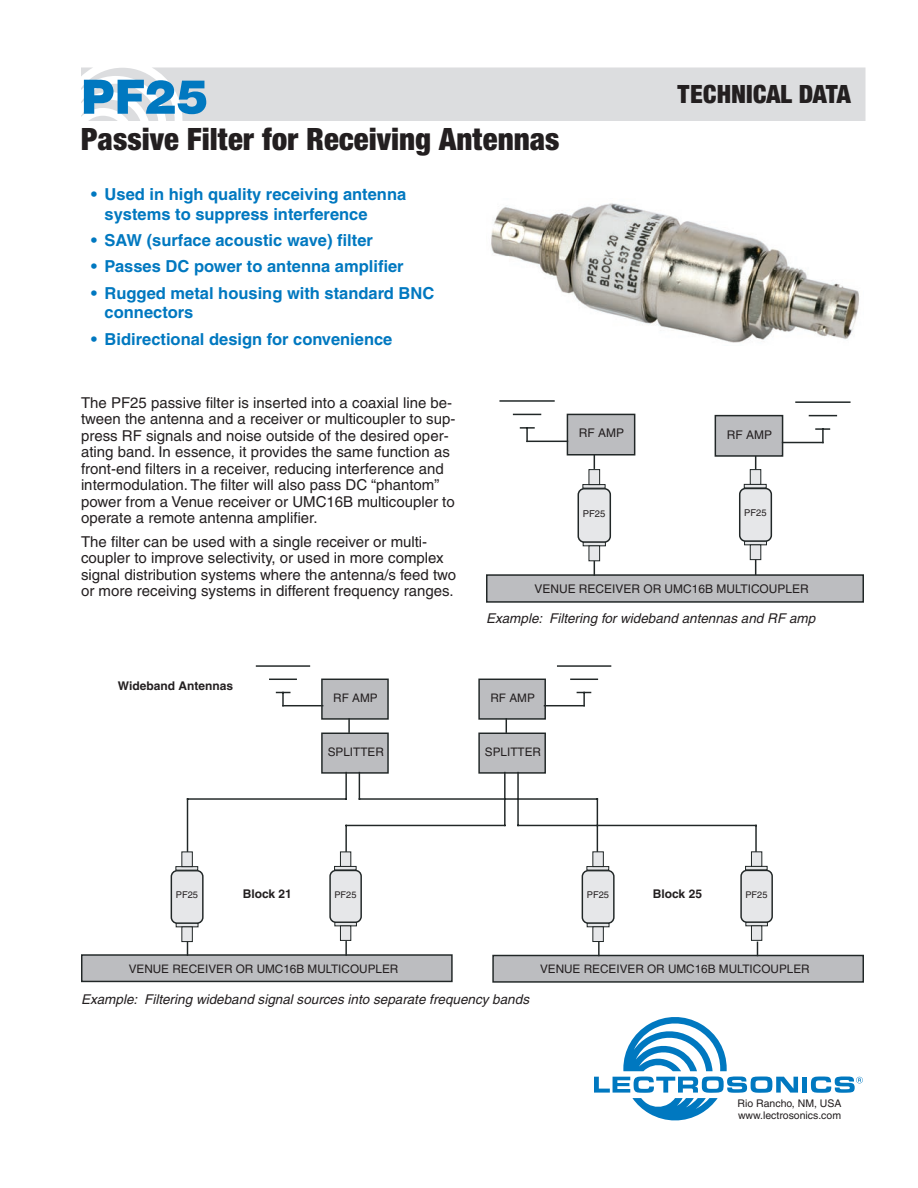
<style>
.page{position:relative;width:918px;height:1188px;background:#fff}
.page>*{position:absolute;margin:0;border:0;box-sizing:border-box;transform-origin:0 0}
.t1{font:900 51px "Sans";color:#0078c0}
.t2{font:900 condensed 33px "Sans";color:#231f20}
.t3{font:900 condensed 27px "Sans";color:#231f20}
.t4{font:700 16.5px/19.5px "Helvetica";color:#0078c0}
.t5{font:15px/16.5px "Helvetica";color:#231f20}
.t6{font:italic 13.5px "Helvetica";color:#231f20}
.t7{font:12px "Helvetica";color:#231f20}
.t8{font:700 12px "Helvetica";color:#231f20}
.t9{font:11.7px "Helvetica";color:#231f20}
.t10{font:10.5px/12.1px "Helvetica";color:#231f20}
.t11{font:9.45px "Helvetica";color:#231f20}
.t12{font:9.3px "Helvetica";color:#231f20}
.t13{font:9.15px "Helvetica";color:#231f20}
</style>
<div class="page">
<div style="left:81px;top:68px;width:785px;height:53px;background:#dcdddf"></div>
<svg style="left:594px;top:1017px;width:204px;height:103px"></svg>
<div style="left:802px;top:1077px;width:5px;height:16px;background:#0078c0"></div>
<svg style="left:811px;top:1077px;width:52px;height:16px"></svg>
<img style="left:491px;top:203px;width:368px;height:140px">
<svg style="left:594px;top:456px;width:1px;height:12px"></svg>
<svg style="left:755px;top:457px;width:1px;height:12px"></svg>
<svg style="left:755px;top:560px;width:1px;height:14px"></svg>
<hr style="left:500px;top:400px;width:54px;height:2px;background:#212727">
<svg style="left:514px;top:414px;width:27px;height:1px"></svg>
<svg style="left:521px;top:427px;width:13px;height:14px"></svg>
<div style="left:487px;top:575px;width:376px;height:27px;background:#bcbdc0"></div>
<div style="left:486px;top:574px;width:378px;height:29px;border:1px solid #212727"></div>
<div style="left:567px;top:414px;width:68px;height:42px;background:#bcbdc0;border:1px solid #212727"></div>
<div style="left:578px;top:489px;width:32px;height:53px;background:#e6e7e9;border-radius:6px"></div>
<div style="left:578px;top:488px;width:33px;height:55px;border:1px solid #212727;border-radius:6px"></div>
<svg style="left:583px;top:542px;width:23px;height:4px"></svg>
<svg style="left:583px;top:484px;width:22px;height:5px"></svg>
<div style="left:589px;top:545px;width:11px;height:16px;background:#e6e7e9;border:1px solid #212727"></div>
<div style="left:589px;top:469px;width:11px;height:16px;background:#e6e7e9;border:1px solid #212727"></div>
<hr style="left:527px;top:441px;width:40px;height:1px;background:#212727">
<svg style="left:594px;top:562px;width:1px;height:13px"></svg>
<hr style="left:796px;top:401px;width:54px;height:2px;background:#212727">
<svg style="left:809px;top:415px;width:27px;height:1px"></svg>
<svg style="left:816px;top:428px;width:13px;height:15px"></svg>
<div style="left:715px;top:415px;width:68px;height:42px;background:#bcbdc0;border:1px solid #212727"></div>
<div style="left:740px;top:488px;width:31px;height:53px;background:#e6e7e9;border-radius:6px"></div>
<div style="left:739px;top:488px;width:33px;height:54px;border:1px solid #212727;border-radius:6px"></div>
<svg style="left:744px;top:541px;width:23px;height:4px"></svg>
<svg style="left:744px;top:484px;width:23px;height:4px"></svg>
<div style="left:750px;top:544px;width:11px;height:16px;background:#e6e7e9;border:1px solid #212727"></div>
<div style="left:750px;top:469px;width:11px;height:16px;background:#e6e7e9;border:1px solid #212727"></div>
<hr style="left:783px;top:442px;width:40px;height:1px;background:#212727">
<div style="left:82px;top:955px;width:370px;height:26px;background:#bcbdc0"></div>
<div style="left:81px;top:954px;width:372px;height:28px;border:1px solid #212727"></div>
<svg style="left:187px;top:942px;width:1px;height:13px"></svg>
<svg style="left:345px;top:942px;width:2px;height:13px"></svg>
<div style="left:493px;top:956px;width:370px;height:26px;background:#bcbdc0"></div>
<div style="left:492px;top:955px;width:372px;height:28px;border:1px solid #212727"></div>
<svg style="left:598px;top:942px;width:2px;height:14px"></svg>
<svg style="left:757px;top:942px;width:1px;height:14px"></svg>
<hr style="left:257px;top:665px;width:52px;height:2px;background:#212727">
<svg style="left:270px;top:679px;width:26px;height:1px"></svg>
<svg style="left:277px;top:692px;width:13px;height:14px"></svg>
<div style="left:321px;top:679px;width:68px;height:41px;background:#bcbdc0;border:1px solid #212727"></div>
<hr style="left:283px;top:705px;width:40px;height:1px;background:#212727">
<svg style="left:348px;top:719px;width:2px;height:13px"></svg>
<div style="left:321px;top:733px;width:68px;height:41px;background:#bcbdc0;border:1px solid #212727"></div>
<hr style="left:558px;top:665px;width:53px;height:2px;background:#212727">
<svg style="left:571px;top:679px;width:26px;height:1px"></svg>
<svg style="left:577px;top:692px;width:14px;height:14px"></svg>
<div style="left:478px;top:679px;width:68px;height:41px;background:#bcbdc0;border:1px solid #212727"></div>
<hr style="left:544px;top:705px;width:40px;height:1px;background:#212727">
<svg style="left:506px;top:719px;width:1px;height:13px"></svg>
<div style="left:478px;top:733px;width:68px;height:41px;background:#bcbdc0;border:1px solid #212727"></div>
<hr style="left:187px;top:799px;width:1px;height:53px;background:#212727">
<hr style="left:188px;top:798px;width:158px;height:2px;background:#212727">
<hr style="left:345px;top:773px;width:2px;height:26px;background:#212727">
<svg style="left:359px;top:773px;width:1px;height:25px"></svg>
<hr style="left:359px;top:798px;width:238px;height:2px;background:#212727">
<hr style="left:597px;top:799px;width:1px;height:53px;background:#212727">
<hr style="left:504px;top:773px;width:2px;height:52px;background:#212727">
<hr style="left:346px;top:825px;width:159px;height:1px;background:#212727">
<hr style="left:345px;top:825px;width:2px;height:27px;background:#212727">
<hr style="left:517px;top:773px;width:2px;height:52px;background:#212727">
<hr style="left:518px;top:825px;width:238px;height:1px;background:#212727">
<hr style="left:755px;top:825px;width:2px;height:27px;background:#212727">
<div style="left:171px;top:871px;width:32px;height:52px;background:#e6e7e9;border-radius:6px"></div>
<div style="left:171px;top:870px;width:33px;height:54px;border:1px solid #212727;border-radius:6px"></div>
<svg style="left:176px;top:923px;width:22px;height:4px"></svg>
<svg style="left:176px;top:866px;width:22px;height:5px"></svg>
<div style="left:181px;top:926px;width:12px;height:16px;background:#e6e7e9;border:1px solid #212727"></div>
<div style="left:181px;top:852px;width:12px;height:15px;background:#e6e7e9;border:1px solid #212727"></div>
<div style="left:330px;top:870px;width:31px;height:52px;background:#e6e7e9;border-radius:6px"></div>
<div style="left:329px;top:870px;width:33px;height:53px;border:1px solid #212727;border-radius:6px"></div>
<svg style="left:334px;top:922px;width:23px;height:4px"></svg>
<svg style="left:334px;top:866px;width:23px;height:4px"></svg>
<div style="left:340px;top:926px;width:11px;height:15px;background:#e6e7e9;border:1px solid #212727"></div>
<div style="left:340px;top:852px;width:11px;height:15px;background:#e6e7e9;border:1px solid #212727"></div>
<div style="left:582px;top:871px;width:32px;height:52px;background:#e6e7e9;border-radius:6px"></div>
<div style="left:582px;top:870px;width:33px;height:54px;border:1px solid #212727;border-radius:6px"></div>
<svg style="left:587px;top:923px;width:22px;height:4px"></svg>
<svg style="left:587px;top:866px;width:22px;height:4px"></svg>
<div style="left:592px;top:926px;width:12px;height:16px;background:#e6e7e9;border:1px solid #212727"></div>
<div style="left:592px;top:851px;width:12px;height:16px;background:#e6e7e9;border:1px solid #212727"></div>
<div style="left:741px;top:870px;width:31px;height:52px;background:#e6e7e9;border-radius:6px"></div>
<div style="left:740px;top:870px;width:33px;height:53px;border:1px solid #212727;border-radius:6px"></div>
<svg style="left:745px;top:922px;width:23px;height:4px"></svg>
<svg style="left:745px;top:866px;width:23px;height:4px"></svg>
<div style="left:751px;top:925px;width:11px;height:16px;background:#e6e7e9;border:1px solid #212727"></div>
<div style="left:751px;top:851px;width:11px;height:16px;background:#e6e7e9;border:1px solid #212727"></div>
<h1 class="t1" style="left:81px;top:66px;width:128px">PF25</h1>
<h2 class="t2" style="left:81px;top:119px;width:480px">Passive Filter for Receiving Antennas</h2>
<p class="t4" style="left:105px;top:184px;width:303px;text-indent:-13px">• Used in high quality receiving antenna systems to suppress interference</p>
<p class="t4" style="left:91px;top:230px;width:283px">• SAW (surface acoustic wave) filter</p>
<p class="t4" style="left:91px;top:257px;width:314px">• Passes DC power to antenna amplifier</p>
<p class="t4" style="left:105px;top:283px;width:331px;text-indent:-13px">• Rugged metal housing with standard BNC connectors</p>
<p class="t4" style="left:91px;top:329px;width:303px">• Bidirectional design for convenience</p>
<h3 class="t3" style="left:677px;top:77px;width:176px">TECHNICAL DATA</h3>
<p class="t5" style="left:81px;top:394px;width:376px">The PF25 passive filter is inserted into a coaxial line be&shy;tween the antenna and a receiver or multicoupler to sup&shy;press RF signals and noise outside of the desired oper&shy;ating band. In essence, it provides the same function as front-end filters in a receiver, reducing interference and intermodulation. The filter will also pass DC “phantom” power from a Venue receiver or UMC16B multicoupler to operate a remote antenna amplifier.</p>
<p class="t5" style="left:81px;top:533px;width:377px">The filter can be used with a single receiver or multi&shy;coupler to improve selectivity, or used in more complex signal distribution systems where the antenna/s feed two or more receiving systems in different frequency ranges.</p>
<p class="t8" style="left:118px;top:678px;width:117px">Wideband Antennas</p>
<p class="t9" style="left:333px;top:691px;width:46px">RF AMP</p>
<p class="t9" style="left:328px;top:745px;width:58px">SPLITTER</p>
<p class="t7" style="left:579px;top:426px;width:47px">RF AMP</p>
<p class="t11" style="left:583px;top:508px;width:24px">PF25</p>
<p class="t7" style="left:727px;top:427px;width:47px">RF AMP</p>
<p class="t12" style="left:744px;top:508px;width:24px">PF25</p>
<p class="t7" style="left:534px;top:582px;width:276px">VENUE RECEIVER OR UMC16B MULTICOUPLER</p>
<p class="t6" style="left:486px;top:610px;width:331px">Example: Filtering for wideband antennas and RF amp</p>
<p class="t9" style="left:490px;top:691px;width:46px">RF AMP</p>
<p class="t9" style="left:485px;top:745px;width:58px">SPLITTER</p>
<p class="t8" style="left:243px;top:887px;width:51px">Block 21</p>
<p class="t8" style="left:653px;top:887px;width:51px">Block 25</p>
<p class="t12" style="left:176px;top:890px;width:24px">PF25</p>
<p class="t13" style="left:334px;top:889px;width:24px">PF25</p>
<p class="t12" style="left:587px;top:890px;width:24px">PF25</p>
<p class="t13" style="left:745px;top:889px;width:24px">PF25</p>
<p class="t9" style="left:129px;top:962px;width:271px">VENUE RECEIVER OR UMC16B MULTICOUPLER</p>
<p class="t9" style="left:540px;top:963px;width:271px">VENUE RECEIVER OR UMC16B MULTICOUPLER</p>
<p class="t6" style="left:81px;top:991px;width:450px">Example: Filtering wideband signal sources into separate frequency bands</p>
<p class="t10" style="left:738px;top:1097px;width:106px">Rio Rancho, NM, USA www.lectrosonics.com</p>
</div>
